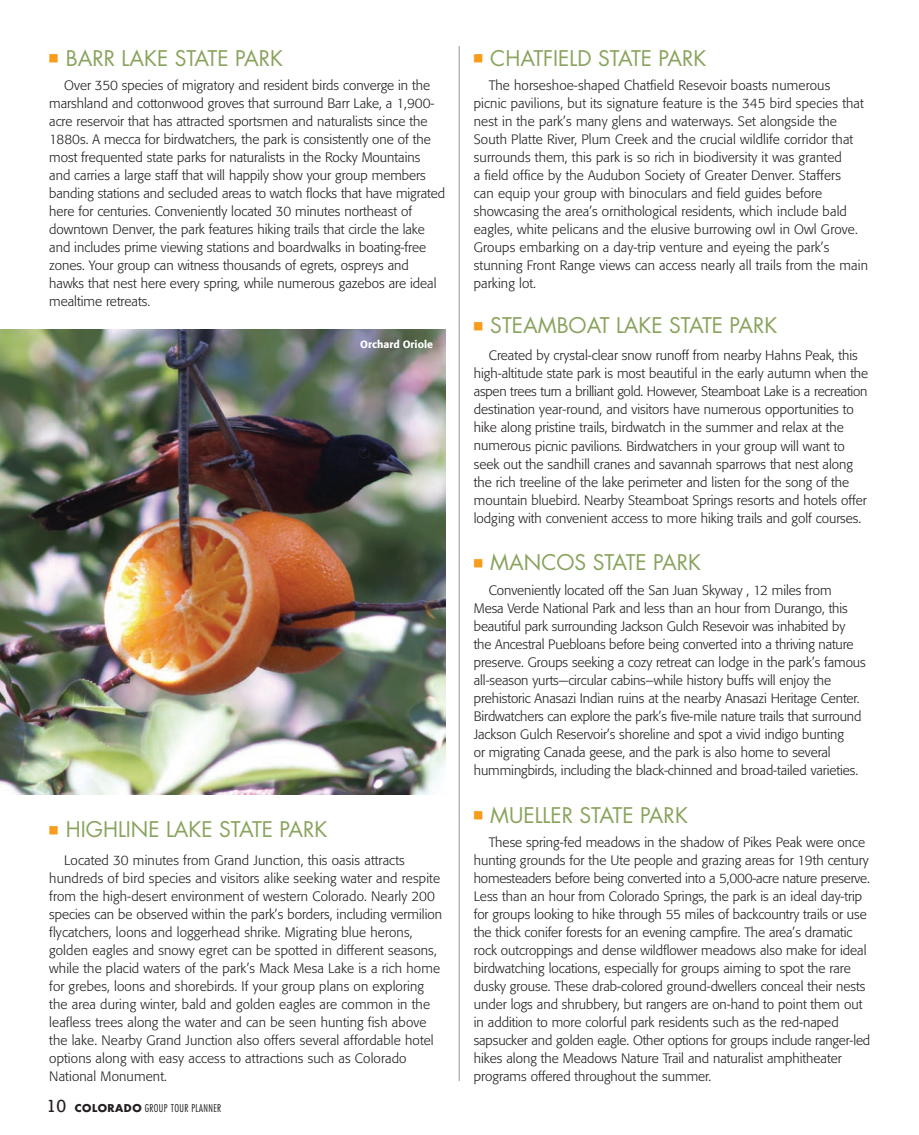
<style>
.page{position:relative;width:919px;height:1135px;background:#fff}
.page>*{position:absolute;margin:0;border:0;box-sizing:border-box;transform-origin:0 0}
.t1{font:21px "Futura";color:#89a35d}
.t2{font:300 13.5px/18px "Formata";color:#231f20}
.t3{font:300 condensed 10.5px "Futura";letter-spacing:.04em;color:#231f20}
.t4{font:500 10.5px "Formata";color:#fff}
.s1{font-weight:700;font-stretch:normal}
</style>
<div class="page">
<hr style="left:458px;top:46px;width:1px;height:1034px;background:#939598">
<img style="left:0;top:329px;width:445px;height:465px">
<h1 class="t1" style="left:49px;top:48px;width:235px"><sup>■</sup> BARR LAKE STATE PARK</h1>
<p class="t2" style="left:49px;top:77px;width:397px;text-indent:15px">Over 350 species of migratory and resident birds converge in the marshland and cottonwood groves that surround Barr Lake, a 1,900- acre reservoir that has attracted sportsmen and naturalists since the 1880s. A mecca for birdwatchers, the park is consistently one of the most frequented state parks for naturalists in the Rocky Mountains<br>and carries a large staff that will happily show your group members banding stations and secluded areas to watch flocks that have migrated here for centuries. Conveniently located 30 minutes northeast of downtown Denver, the park features hiking trails that circle the lake and includes prime viewing stations and boardwalks in boating-free zones. Your group can witness thousands of egrets, ospreys and hawks that nest here every spring, while numerous gazebos are ideal mealtime retreats.</p>
<p class="t4" style="left:360px;top:340px;width:74px">Orchard Oriole</p>
<h1 class="t1" style="left:49px;top:819px;width:279px"><sup>■</sup> HIGHLINE LAKE STATE PARK</h1>
<p class="t2" style="left:49px;top:851px;width:394px;text-indent:15px">Located 30 minutes from Grand Junction, this oasis attracts hundreds of bird species and visitors alike seeking water and respite from the high-desert environment of western Colorado. Nearly 200 species can be observed within the park’s borders, including vermilion flycatchers, loons and loggerhead shrike. Migrating blue herons, golden eagles and snowy egret can be spotted in different seasons, while the placid waters of the park’s Mack Mesa Lake is a rich home for grebes, loons and shorebirds. If your group plans on exploring the area during winter, bald and golden eagles are common in the leafless trees along the water and can be seen hunting fish above the lake. Nearby Grand Junction also offers several affordable hotel options along with easy access to attractions such as Colorado National Monument.</p>
<p class="t3" style="left:75px;top:1103px;width:148px"><span class="s1">COLORADO</span> GROUP TOUR PLANNER</p>
<h1 class="t1" style="left:473px;top:48px;width:234px"><sup>■</sup> CHATFIELD STATE PARK</h1>
<p class="t2" style="left:473px;top:77px;width:395px;text-indent:15px">The horseshoe-shaped Chatfield Resevoir boasts numerous<br>picnic pavilions, but its signature feature is the 345 bird species that nest in the park’s many glens and waterways. Set alongside the South Platte River, Plum Creek and the crucial wildlife corridor that surrounds them, this park is so rich in biodiversity it was granted<br>a field office by the Audubon Society of Greater Denver. Staffers<br>can equip your group with binoculars and field guides before showcasing the area’s ornithological residents, which include bald eagles, white pelicans and the elusive burrowing owl in Owl Grove.<br>Groups embarking on a day-trip venture and eyeing the park’s stunning Front Range views can access nearly all trails from the main parking lot.</p>
<h1 class="t1" style="left:473px;top:316px;width:305px"><sup>■</sup> STEAMBOAT LAKE STATE PARK</h1>
<p class="t2" style="left:473px;top:347px;width:396px;text-indent:15px">Created by crystal-clear snow runoff from nearby Hahns Peak, this high-altitude state park is most beautiful in the early autumn when the aspen trees turn a brilliant gold. However, Steamboat Lake is a recreation destination year-round, and visitors have numerous opportunities to hike along pristine trails, birdwatch in the summer and relax at the numerous picnic pavilions. Birdwatchers in your group will want to seek out the sandhill cranes and savannah sparrows that nest along the rich treeline of the lake perimeter and listen for the song of the mountain bluebird. Nearby Steamboat Springs resorts and hotels offer lodging with convenient access to more hiking trails and golf courses.</p>
<h1 class="t1" style="left:473px;top:552px;width:228px"><sup>■</sup> MANCOS STATE PARK</h1>
<p class="t2" style="left:473px;top:581px;width:393px;text-indent:15px">Conveniently located off the San Juan Skyway , 12 miles from<br>Mesa Verde National Park and less than an hour from Durango, this beautiful park surrounding Jackson Gulch Resevoir was inhabited by the Ancestral Puebloans before being converted into a thriving nature preserve. Groups seeking a cozy retreat can lodge in the park’s famous all-season yurts—circular cabins–while history buffs will enjoy the prehistoric Anasazi Indian ruins at the nearby Anasazi Heritage Center.<br>Birdwatchers can explore the park’s five-mile nature trails that surround Jackson Gulch Reservoir’s shoreline and spot a vivid indigo bunting<br>or migrating Canada geese, and the park is also home to several hummingbirds, including the black-chinned and broad-tailed varieties.</p>
<h1 class="t1" style="left:473px;top:805px;width:215px"><sup>■</sup> MUELLER STATE PARK</h1>
<p class="t2" style="left:473px;top:833px;width:398px;text-indent:15px">These spring-fed meadows in the shadow of Pikes Peak were once hunting grounds for the Ute people and grazing areas for 19th century homesteaders before being converted into a 5,000-acre nature preserve.<br>Less than an hour from Colorado Springs, the park is an ideal day-trip for groups looking to hike through 55 miles of backcountry trails or use the thick conifer forests for an evening campfire. The area’s dramatic rock outcroppings and dense wildflower meadows also make for ideal birdwatching locations, especially for groups aiming to spot the rare dusky grouse. These drab-colored ground-dwellers conceal their nests under logs and shrubbery, but rangers are on-hand to point them out in addition to more colorful park residents such as the red-naped sapsucker and golden eagle. Other options for groups include ranger-led hikes along the Meadows Nature Trail and naturalist amphitheater programs offered throughout the summer.</p>
</div>
